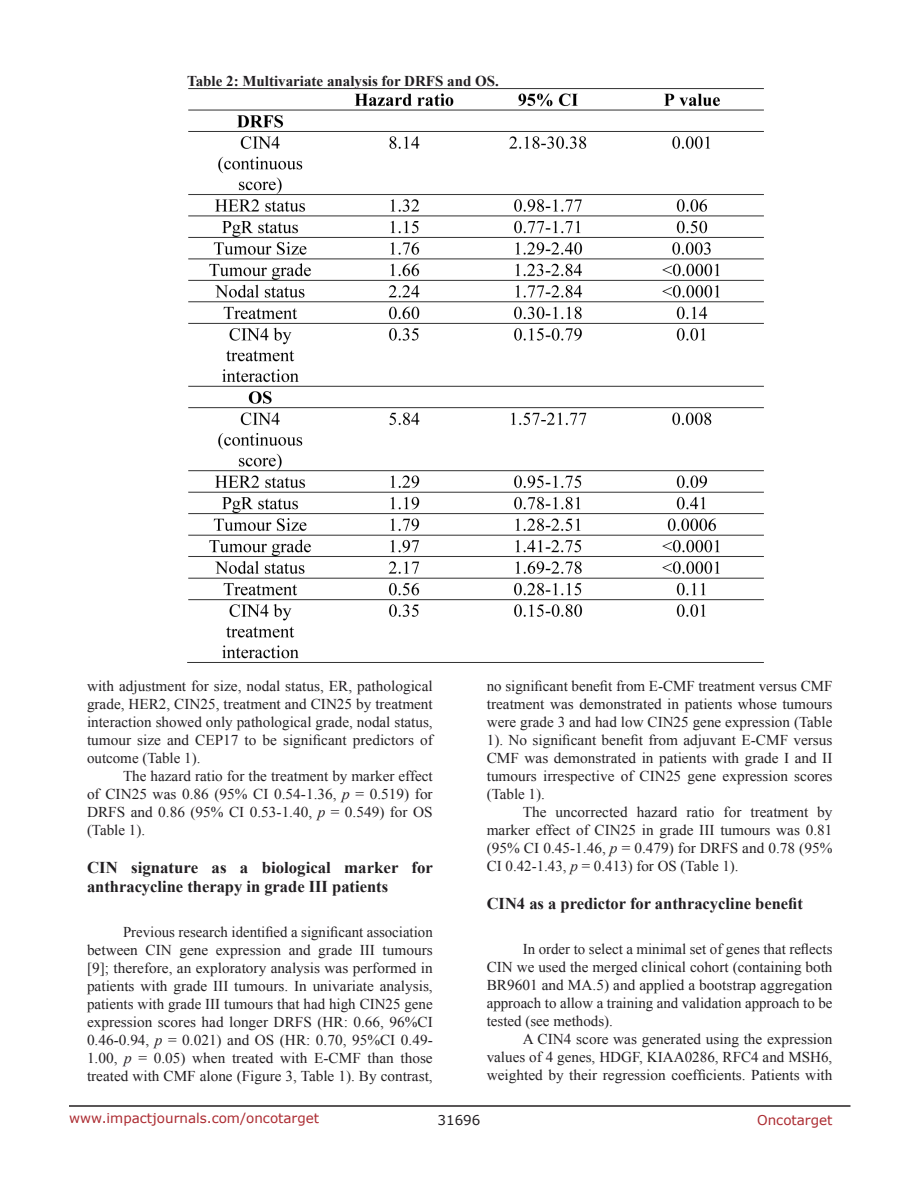
<style>
.page{position:relative;width:918px;height:1188px;background:#fff}
.page>*{position:absolute;margin:0;border:0;box-sizing:border-box;transform-origin:0 0}
.SubHeading{font:700 16.5px/19.8px "Times New Roman";color:#221f22}
.BodyText{font:15px/18px "Times New Roman";color:#221f22;text-align:justify}
.FigureText{font:700 15px "Times New Roman";color:#221f22}
.t1{font:13.5px "Verdana";color:#ac2b31}
.t2{font:13.5px "Verdana";color:#221f22}
.s1{font-style:italic}
</style>
<div class="page">
<hr style="left:69px;top:1105px;width:781px;height:2px;background:#231f20">
<img style="left:188px;top:88px;width:575px;height:571px">
<p class="FigureText" style="left:187px;top:70px;width:313px">Table 2: Multivariate analysis for DRFS and OS.</p>
<p class="BodyText" style="left:87px;top:677px;width:347px">with adjustment for size, nodal status, ER, pathological grade, HER2, CIN25, treatment and CIN25 by treatment interaction showed only pathological grade, nodal status, tumour size and CEP17 to be significant predictors of outcome (Table 1).</p>
<p class="BodyText" style="left:87px;top:767px;width:347px;text-indent:36px">The hazard ratio for the treatment by marker effect of CIN25 was 0.86 (95% CI 0.54-1.36, <span class="s1">p</span> = 0.519) for DRFS and 0.86 (95% CI 0.53-1.40, <span class="s1">p</span> = 0.549) for OS (Table 1).</p>
<p class="SubHeading" style="left:87px;top:857px;width:348px">CIN signature as a biological marker for anthracycline therapy in grade III patients</p>
<p class="BodyText" style="left:87px;top:923px;width:347px;text-indent:36px">Previous research identified a significant association between CIN gene expression and grade III tumours [9]; therefore, an exploratory analysis was performed in patients with grade III tumours. In univariate analysis, patients with grade III tumours that had high CIN25 gene expression scores had longer DRFS (HR: 0.66, 96%CI 0.46-0.94, <span class="s1">p</span> = 0.021) and OS (HR: 0.70, 95%CI 0.49- 1.00, <span class="s1">p</span> = 0.05) when treated with E-CMF than those treated with CMF alone (Figure 3, Table 1). By contrast,</p>
<p class="BodyText" style="left:487px;top:677px;width:347px">no significant benefit from E-CMF treatment versus CMF treatment was demonstrated in patients whose tumours were grade 3 and had low CIN25 gene expression (Table 1). No significant benefit from adjuvant E-CMF versus CMF was demonstrated in patients with grade I and II tumours irrespective of CIN25 gene expression scores (Table 1).</p>
<p class="BodyText" style="left:487px;top:803px;width:347px;text-indent:36px">The uncorrected hazard ratio for treatment by marker effect of CIN25 in grade III tumours was 0.81 (95% CI 0.45-1.46, <span class="s1">p</span> = 0.479) for DRFS and 0.78 (95% CI 0.42-1.43, <span class="s1">p</span> = 0.413) for OS (Table 1).</p>
<p class="SubHeading" style="left:487px;top:893px;width:318px">CIN4 as a predictor for anthracycline benefit</p>
<p class="BodyText" style="left:487px;top:939px;width:347px;text-indent:36px">In order to select a minimal set of genes that reflects CIN we used the merged clinical cohort (containing both BR9601 and MA.5) and applied a bootstrap aggregation approach to allow a training and validation approach to be tested (see methods).</p>
<p class="BodyText" style="left:487px;top:1029px;width:347px;text-indent:36px">A CIN4 score was generated using the expression values of 4 genes, HDGF, KIAA0286, RFC4 and MSH6, weighted by their regression coefficients. Patients with</p>
<p class="t1" style="left:69px;top:1109px;width:252px">www.impactjournals.com/oncotarget</p>
<p class="t2" style="left:438px;top:1111px;width:44px">31696</p>
<p class="t1" style="left:757px;top:1111px;width:77px">Oncotarget</p>
</div>
